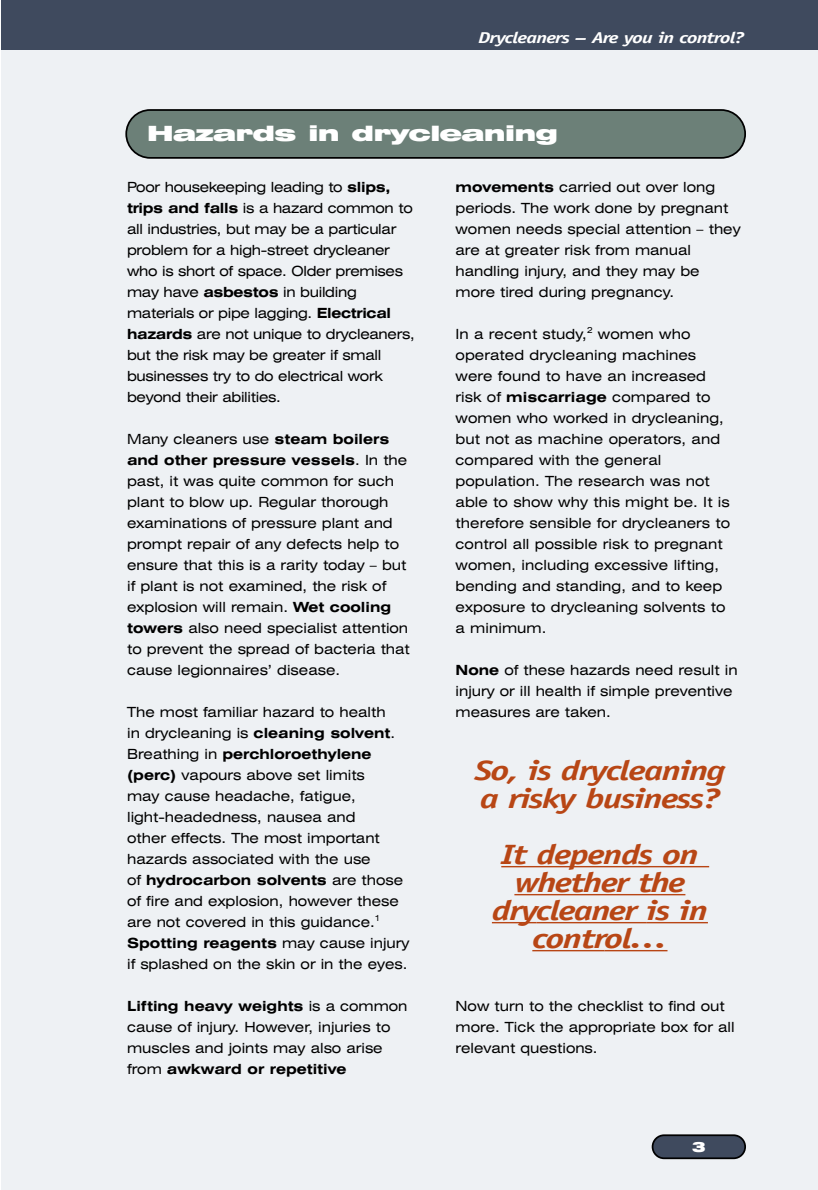
<style>
.page{position:relative;width:818px;height:1190px;background:#fff}
.page>*{position:absolute;margin:0;border:0;box-sizing:border-box;transform-origin:0 0}
.t1{font:italic 700 28px/28px "Officina Sans";letter-spacing:-.04em;color:#b84615;text-align:center;scale:1.32 1}
.t2{font:900 expanded 21px "Swiss 721 BT";letter-spacing:-.04em;color:#fff;scale:1.25 1}
.t3{font:italic 700 15.75px "Officina Sans";letter-spacing:-.04em;color:#fff;scale:1.32 1}
.t4{font:expanded 14px/21px "Swiss 721 BT";color:#000}
.t5{font:expanded 14px/21px "Swiss 721 BT";letter-spacing:-.02em;color:#000}
.t6{font:700 expanded 14px "Swiss 721 BT";color:#000}
.t7{font:900 expanded 14px "Swiss 721 BT";color:#fff}
.s1{font-weight:700}
.s2{font-weight:400}
</style>
<div class="page">
<div style="left:1px;top:0;width:816px;height:1190px;background:#eef1f4"></div>
<div style="left:1px;top:0;width:816px;height:50px;background:#3f4a5e"></div>
<div style="left:652px;top:1135px;width:92px;height:23px;background:#3f4a5e;border-radius:12px"></div>
<div style="left:651px;top:1134px;width:94px;height:25px;border:2px solid #000;border-radius:12px"></div>
<div style="left:126px;top:110px;width:618px;height:48px;background:#6c8078;border-radius:24px"></div>
<div style="left:125px;top:109px;width:620px;height:50px;border:2px solid #000;border-radius:24px"></div>
<hr style="left:501px;top:866px;width:208px;height:1px;background:#b84615">
<hr style="left:514px;top:894px;width:171px;height:1px;background:#b84615">
<hr style="left:491px;top:922px;width:45px;height:1px;background:#b84615">
<hr style="left:536px;top:922px;width:110px;height:1px;background:#b84615">
<hr style="left:646px;top:922px;width:61px;height:1px;background:#b84615">
<hr style="left:532px;top:950px;width:72px;height:1px;background:#b84615">
<hr style="left:604px;top:950px;width:63px;height:1px;background:#b84615">
<p class="t3" style="left:478px;top:32px;width:203px">Drycleaners – Are you in control?</p>
<p class="t2" style="left:147px;top:126px;width:330px">Hazards in drycleaning</p>
<p class="t5" style="left:127px;top:178px;width:289px">Poor housekeeping leading to <span class="s1">slips, trips and falls</span> is a hazard common to all industries, but may be a particular problem for a high-street drycleaner who is short of space. Older premises may have <span class="s1">asbestos</span> in building materials or pipe lagging. <span class="s1">Electrical hazards</span> are not unique to drycleaners, but the risk may be greater if small businesses try to do electrical work beyond their abilities.</p>
<p class="t4" style="left:127px;top:430px;width:281px">Many cleaners use <span class="s1">steam boilers and other pressure vessels</span>. In the past, it was quite common for such</p>
<p class="t4" style="left:455px;top:178px;width:286px"><span class="s1">movements</span> carried out over long periods. The work done by pregnant women needs special attention – they are at greater risk from manual</p>
<p class="t4" style="left:455px;top:262px;width:245px">handling injury, and they may be more tired during pregnancy.</p>
<p class="t4" style="left:455px;top:325px;width:256px">In a recent study,<sup>2</sup> women who operated drycleaning machines were found to have an increased risk of <span class="s1">miscarriage</span> compared to</p>
<p class="t4" style="left:455px;top:430px;width:276px">but not as machine operators, and compared with the general population. The research was not able to show why this might be. It is therefore sensible for drycleaners to control all possible risk to pregnant</p>
<p class="t4" style="left:455px;top:409px;width:270px">women who worked in drycleaning,</p>
<p class="t4" style="left:127px;top:493px;width:267px">plant to blow up. Regular thorough examinations of pressure plant and</p>
<p class="t4" style="left:127px;top:535px;width:281px">prompt repair of any defects help to ensure that this is a rarity today – but</p>
<p class="t4" style="left:455px;top:556px;width:271px">women, including excessive lifting, bending and standing, and to keep exposure to drycleaning solvents to</p>
<p class="t4" style="left:127px;top:577px;width:265px">if plant is not examined, the risk of explosion will remain. <span class="s1">Wet cooling</span></p>
<p class="t4" style="left:127px;top:619px;width:284px;text-align:justify"><span class="s1">towers</span> also need specialist attention to prevent the spread of bacteria that cause legionnaires’ disease.</p>
<p class="t4" style="left:127px;top:703px;width:277px">The most familiar hazard to health<br>in drycleaning is <span class="s1">cleaning solvent</span>.<br>Breathing in <span class="s1">perchloroethylene (perc)</span> vapours above set limits<br>may cause headache, fatigue, light-headedness, nausea and<br>other effects. The most important hazards associated with the use<br>of <span class="s1">hydrocarbon solvents</span> are those</p>
<p class="t4" style="left:127px;top:913px;width:284px">are not covered in this guidance.<sup>1<br></sup><span class="s1">Spotting reagents</span> may cause injury if splashed on the skin or in the eyes.</p>
<p class="t6" style="left:127px;top:1001px;width:282px">Lifting heavy weights <span class="s2">is a common</span></p>
<p class="t4" style="left:127px;top:1039px;width:257px">muscles and joints may also arise from <span class="s1">awkward or repetitive</span></p>
<p class="t4" style="left:127px;top:892px;width:273px">of fire and explosion, however these</p>
<p class="t4" style="left:127px;top:1018px;width:265px">cause of injury. However, injuries to</p>
<p class="t4" style="left:455px;top:619px;width:92px">a minimum.</p>
<p class="t4" style="left:455px;top:661px;width:283px"><span class="s1">None</span> of these hazards need result in injury or ill health if simple preventive</p>
<p class="t4" style="left:455px;top:703px;width:156px">measures are taken.</p>
<p class="t1" style="left:474px;top:758px;width:191px">So, is drycleaning</p>
<p class="t1" style="left:479px;top:772px;width:183px;line-height:56px">a risky business?<br>It depends on</p>
<p class="t1" style="left:491px;top:870px;width:165px">whether the drycleaner is in control…</p>
<p class="t4" style="left:455px;top:997px;width:280px">Now turn to the checklist to find out more. Tick the appropriate box for all</p>
<p class="t4" style="left:455px;top:1039px;width:143px">relevant questions.</p>
<p class="t7" style="left:692px;top:1142px;width:15px">3</p>
</div>
